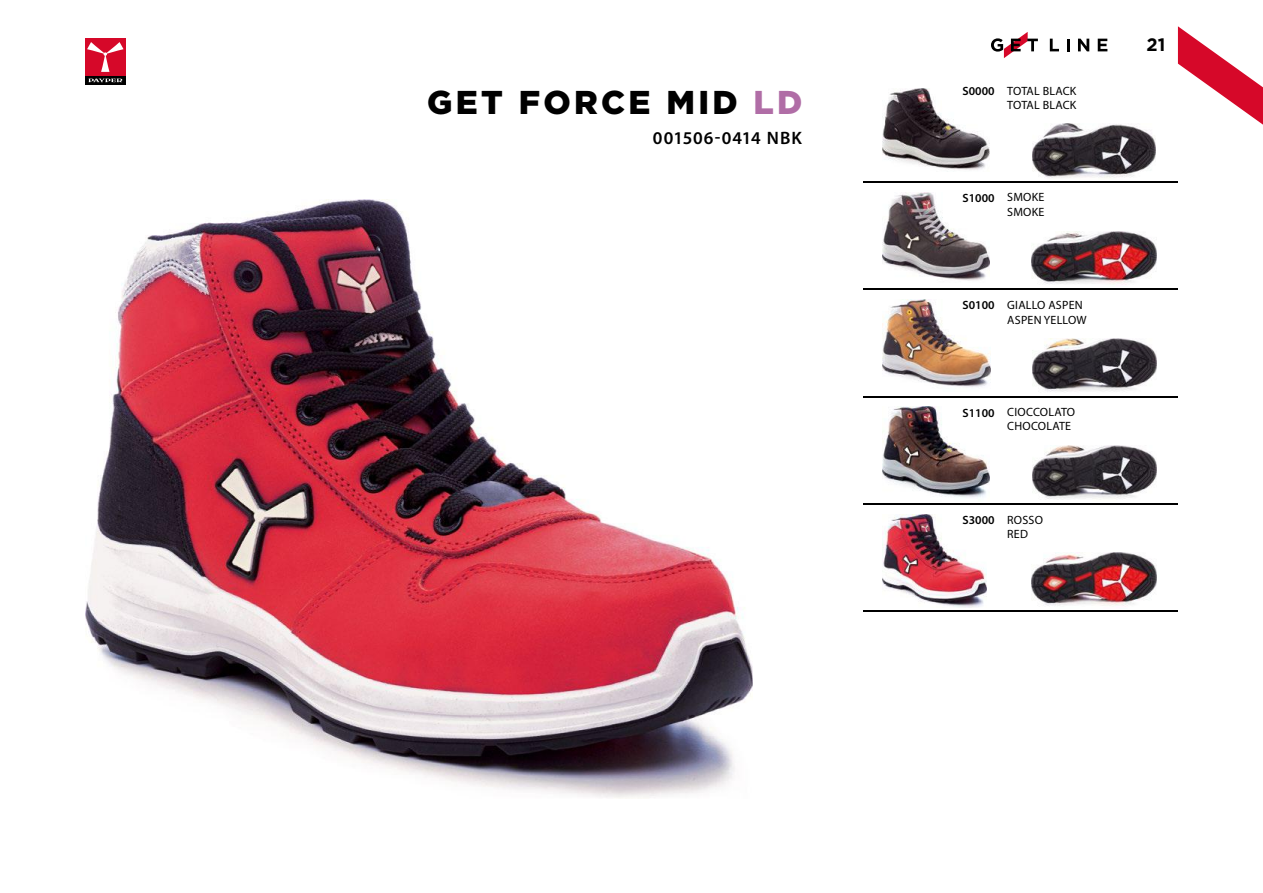
<style>
.page{position:relative;width:1263px;height:893px;background:#fff}
.page>*{position:absolute;margin:0;border:0;box-sizing:border-box;transform-origin:0 0}
.t1{font:900 33px "Gotham";letter-spacing:.1em;color:#000}
.t2{font:600 18px "Myriad Pro";letter-spacing:.045em;color:#000}
.t3{font:700 18px "Gotham";color:#000}
.t4{font:12px "Myriad Pro";letter-spacing:.02em;color:#000}
.t5{font:600 12px "Myriad Pro";color:#000}
.s1{color:#b06da6}
</style>
<div class="page">
<img style="left:1032px;top:338px;width:124px;height:54px">
<img style="left:882px;top:300px;width:108px;height:87px">
<img style="left:1032px;top:124px;width:124px;height:54px">
<img style="left:1032px;top:231px;width:125px;height:54px">
<img style="left:1032px;top:446px;width:124px;height:54px">
<img style="left:1032px;top:553px;width:125px;height:53px">
<img style="left:882px;top:88px;width:108px;height:82px">
<img style="left:883px;top:192px;width:106px;height:89px">
<img style="left:882px;top:407px;width:108px;height:91px">
<img style="left:882px;top:514px;width:105px;height:94px">
<hr style="left:863px;top:181px;width:315px;height:2px;background:#000">
<hr style="left:863px;top:396px;width:315px;height:1px;background:#000">
<hr style="left:863px;top:610px;width:315px;height:2px;background:#000">
<hr style="left:863px;top:289px;width:315px;height:1px;background:#000">
<hr style="left:863px;top:503px;width:315px;height:1px;background:#000">
<img style="left:85px;top:199px;width:667px;height:599px">
<svg style="left:1178px;top:26px;width:85px;height:99px"></svg>
<svg style="left:991px;top:32px;width:47px;height:26px"></svg>
<svg style="left:1050px;top:39px;width:9px;height:12px"></svg>
<svg style="left:1067px;top:39px;width:2px;height:12px"></svg>
<svg style="left:1078px;top:39px;width:11px;height:12px"></svg>
<svg style="left:1098px;top:39px;width:9px;height:12px"></svg>
<svg style="left:85px;top:76px;width:41px;height:9px"></svg>
<div style="left:85px;top:38px;width:41px;height:38px;background:#d60829"></div>
<svg style="left:88px;top:78px;width:34px;height:4px"></svg>
<svg style="left:87px;top:42px;width:37px;height:30px"></svg>
<h1 class="t1" style="left:427px;top:84px;width:376px">GET FORCE MID <span class="s1">LD</span></h1>
<h2 class="t2" style="left:653px;top:126px;width:151px">001506-0414 NBK</h2>
<h2 class="t3" style="left:1146px;top:35px;width:20px">21</h2>
<p class="t5" style="left:962px;top:83px;width:34px">S0000</p>
<p class="t4" style="left:1007px;top:83px;width:71px">TOTAL BLACK</p>
<p class="t4" style="left:1007px;top:98px;width:71px">TOTAL BLACK</p>
<p class="t5" style="left:962px;top:190px;width:34px">S1000</p>
<p class="t4" style="left:1007px;top:190px;width:39px">SMOKE</p>
<p class="t4" style="left:1007px;top:204px;width:39px">SMOKE</p>
<p class="t5" style="left:962px;top:298px;width:34px">S0100</p>
<p class="t4" style="left:1007px;top:298px;width:77px">GIALLO ASPEN</p>
<p class="t4" style="left:1007px;top:312px;width:81px">ASPEN YELLOW</p>
<p class="t5" style="left:962px;top:405px;width:34px">S1100</p>
<p class="t4" style="left:1007px;top:404px;width:69px">CIOCCOLATO</p>
<p class="t4" style="left:1007px;top:419px;width:65px">CHOCOLATE</p>
<p class="t5" style="left:962px;top:512px;width:34px">S3000</p>
<p class="t4" style="left:1007px;top:512px;width:37px">ROSSO</p>
<p class="t4" style="left:1007px;top:527px;width:22px">RED</p>
</div>
